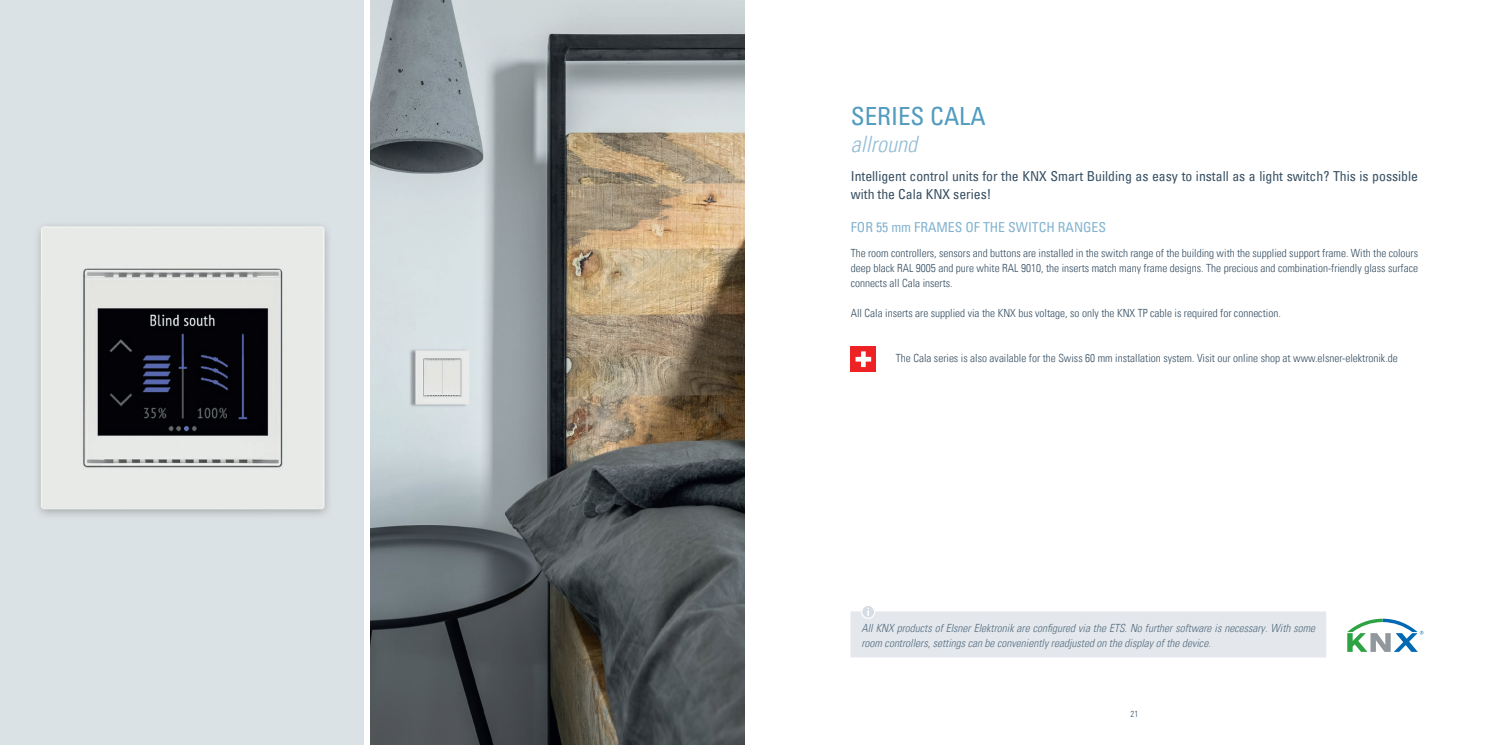
<style>
.page{position:relative;width:1489px;height:745px;background:#fff}
.page>*{position:absolute;margin:0;border:0;box-sizing:border-box;transform-origin:0 0}
.t1{font:condensed 25px "Univers Com 57";color:#529cbe}
.t2{font:22.5px "Univers Com 47 Light Cond Obl";color:#93bdd5}
.t3{font:condensed 13.75px/17.5px "Univers Com 57";color:#385063}
.t4{font:condensed 13.75px "Univers Com 57";color:#83b3cf}
.t5{font:11.25px/15px "Univers Com 47 Light Cond";color:#385063;text-align:justify}
.t6{font:11.25px/15px "Univers Com 47 Light Cond Obl";color:#566d80}
.t7{font:8.75px "Univers Com 47 Light Cond";color:#385063}
</style>
<div class="page">
<div style="left:0;top:0;width:363px;height:744px;background:#dbe2e5"></div>
<svg style="left:1347px;top:618px;width:76px;height:33px"></svg>
<div style="left:850px;top:611px;width:475px;height:45px;background:#e4e8ed;border:1px solid #e4e8ed"></div>
<svg style="left:861px;top:605px;width:13px;height:13px"></svg>
<div style="left:861px;top:604px;width:14px;height:14px;border:1px solid #fff;border-radius:50%"></div>
<img style="left:370px;top:0;width:374px;height:744px">
<img style="left:37px;top:225px;width:292px;height:291px">
<div style="left:850px;top:346px;width:25px;height:25px;background:#ee2124"></div>
<svg style="left:855px;top:351px;width:16px;height:16px"></svg>
<h1 class="t1" style="left:850px;top:100px;width:136px">SERIES CALA</h1>
<h2 class="t2" style="left:850px;top:130px;width:68px">allround</h2>
<p class="t3" style="left:850px;top:167px;width:568px">Intelligent control units for the KNX Smart Building as easy to install as a light switch? This is possible with the Cala KNX series!</p>
<p class="t4" style="left:850px;top:218px;width:257px">FOR 55 mm FRAMES OF THE SWITCH RANGES</p>
<p class="t5" style="left:850px;top:245px;width:568px">The room controllers, sensors and buttons are installed in the switch range of the building with the supplied support frame. With the colours deep black RAL 9005 and pure white RAL 9010, the inserts match many frame designs. The precious and combination-friendly glass surface connects all Cala inserts.</p>
<p class="t5" style="left:850px;top:305px;width:431px">All Cala inserts are supplied via the KNX bus voltage, so only the KNX TP cable is required for connection.</p>
<p class="t5" style="left:895px;top:350px;width:503px">The Cala series is also available for the Swiss 60 mm installation system. Visit our online shop at www.elsner-elektronik.de</p>
<p class="t6" style="left:861px;top:620px;width:455px">All KNX products of Elsner Elektronik are configured via the ETS. No further software is necessary. With some room controllers, settings can be conveniently readjusted on the display of the device.</p>
<p class="t7" style="left:1130px;top:708px;width:9px">21</p>
</div>
